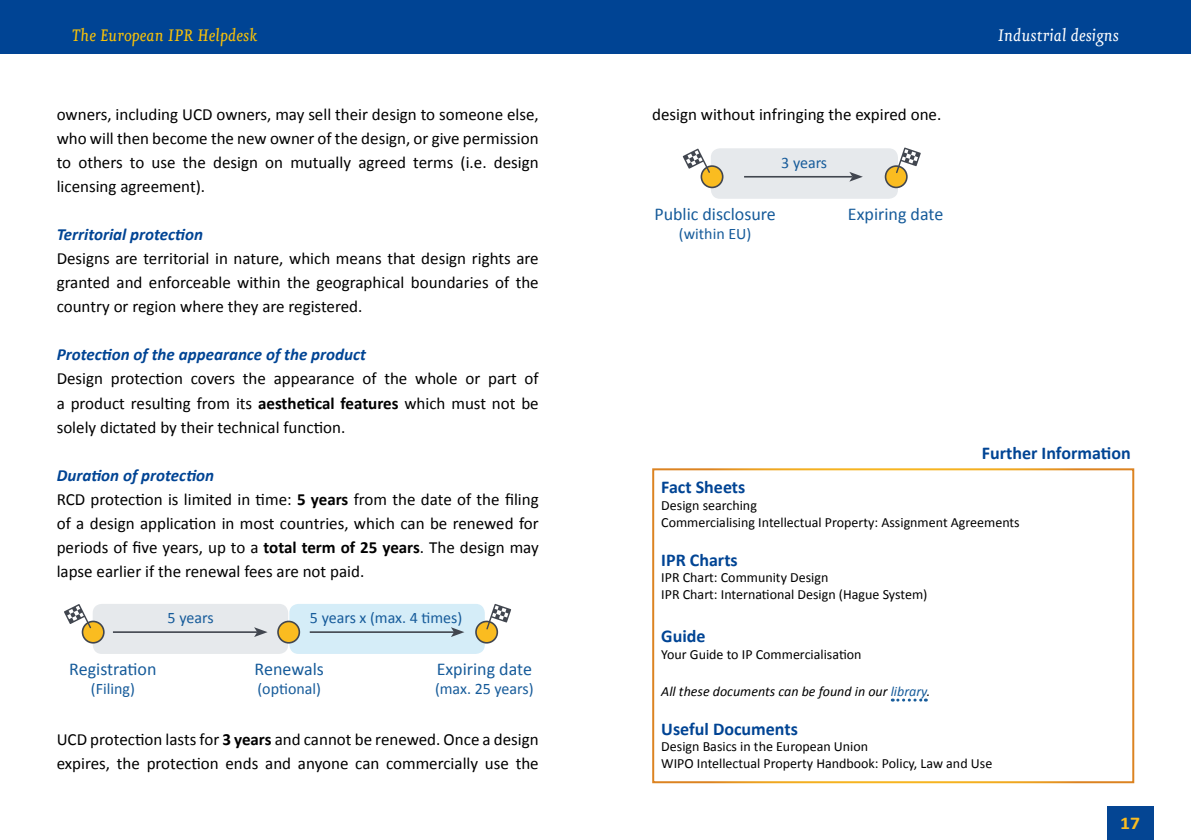
<style>
.page{position:relative;width:1191px;height:840px;background:#fff}
.page>*{position:absolute;margin:0;border:0;box-sizing:border-box;transform-origin:0 0}
.t1{font:italic 20px "Eureka";color:#fac207}
.t2{font:italic 20px "Eureka";color:#fff}
.t3{font:18px "Calibri";color:#165b9a}
.t4{font:700 18px "Calibri";color:#004494}
.t5{font:700 18px "Calibri";color:#fabc20;scale:1.1 1}
.t6{font:17px/24px "Calibri";color:#000;text-align:justify}
.t7{font:italic 700 17px "Calibri";color:#004494}
.t8{font:16px "Calibri";color:#165b9a}
.t9{font:14px/16.8px "Calibri";color:#000}
.t10{font:italic 14px "Calibri";color:#000}
.s1{font-weight:700}
.s2{font-weight:700;font-style:italic;color:#004494}
.s3{color:#165b9a}
</style>
<div class="page">
<div style="left:1107px;top:806px;width:47px;height:33px;background:#044593"></div>
<div style="left:0;top:0;width:1191px;height:54px;background:#004494"></div>
<svg style="left:892px;top:698px;width:34px;height:3px"></svg>
<div style="left:652px;top:468px;width:482px;height:314px;border:2px solid #fff"></div>
<div style="left:93px;top:603px;width:195px;height:50px;background:#e6e9ec;border-radius:9px"></div>
<div style="left:289px;top:603px;width:196px;height:50px;background:#d5edf8;border-radius:9px"></div>
<div style="left:278px;top:621px;width:21px;height:21px;background:#fabc20;border-radius:50%"></div>
<div style="left:277px;top:620px;width:23px;height:23px;border:2px solid #41464f;border-radius:50%"></div>
<div style="left:476px;top:621px;width:21px;height:21px;background:#fabc20;border-radius:50%"></div>
<div style="left:475px;top:620px;width:23px;height:23px;border:2px solid #41464f;border-radius:50%"></div>
<hr style="left:113px;top:631px;width:144px;height:1px;background:#41464f">
<svg style="left:254px;top:627px;width:13px;height:9px"></svg>
<hr style="left:310px;top:631px;width:144px;height:1px;background:#41464f">
<svg style="left:451px;top:627px;width:13px;height:9px"></svg>
<div style="left:82px;top:621px;width:22px;height:21px;background:#fabc20;border-radius:50%"></div>
<div style="left:82px;top:620px;width:23px;height:23px;border:2px solid #41464f;border-radius:50%"></div>
<svg style="left:64px;top:604px;width:27px;height:24px"></svg>
<svg style="left:486px;top:604px;width:25px;height:25px"></svg>
<div style="left:711px;top:148px;width:187px;height:51px;background:#e6e9ec;border-radius:9px"></div>
<hr style="left:744px;top:176px;width:108px;height:1px;background:#41464f">
<svg style="left:849px;top:172px;width:14px;height:9px"></svg>
<div style="left:701px;top:166px;width:21px;height:21px;background:#fabc20;border-radius:50%"></div>
<div style="left:700px;top:165px;width:23px;height:23px;border:2px solid #41464f;border-radius:50%"></div>
<svg style="left:683px;top:148px;width:27px;height:25px"></svg>
<div style="left:885px;top:166px;width:22px;height:21px;background:#fabc20;border-radius:50%"></div>
<div style="left:884px;top:165px;width:23px;height:23px;border:2px solid #41464f;border-radius:50%"></div>
<svg style="left:896px;top:147px;width:24px;height:26px"></svg>
<p class="t1" style="left:72px;top:27px;width:187px">The European IPR Helpdesk</p>
<p class="t2" style="left:997px;top:27px;width:123px">Industrial designs</p>
<p class="t6" style="left:57px;top:102px;width:483px">owners, including UCD owners, may sell their design to someone else, who will then become the new owner of the design, or give permission to others to use the design on mutually agreed terms (i.e. design licensing agreement).</p>
<p class="t7" style="left:57px;top:222px;width:148px">Territorial protection</p>
<p class="t6" style="left:57px;top:246px;width:483px">Designs are territorial in nature, which means that design rights are granted and enforceable within the geographical boundaries of the country or region where they are registered.</p>
<p class="t7" style="left:57px;top:342px;width:311px">Protection of the appearance of the product</p>
<p class="t6" style="left:57px;top:366px;width:483px">Design protection covers the appearance of the whole or part of a product resulting from its <span class="s1">aesthetical features</span> which must not be solely dictated by their technical function.</p>
<p class="t6" style="left:57px;top:462px;width:483px;text-align:left"><span class="s2">Duration of protection<br></span>RCD protection is limited in time: <span class="s1">5 years</span> from the date of the filing of a design application in most countries, which can be renewed for periods of five years, up to a <span class="s1">total term of 25 years</span>. The design may lapse earlier if the renewal fees are not paid.</p>
<p class="t8" style="left:168px;top:606px;width:47px">5 years</p>
<p class="t8" style="left:310px;top:606px;width:154px">5 years x (max. 4 times)</p>
<p class="t3" style="left:69px;top:656px;width:89px">Registration</p>
<p class="t8" style="left:91px;top:677px;width:45px">(Filing)</p>
<p class="t3" style="left:255px;top:656px;width:71px">Renewals</p>
<p class="t8" style="left:257px;top:677px;width:65px">(optional)</p>
<p class="t3" style="left:437px;top:656px;width:97px">Expiring date</p>
<p class="t8" style="left:435px;top:677px;width:100px">(max. 25 years)</p>
<p class="t6" style="left:57px;top:726px;width:483px">UCD protection lasts for <span class="s1">3 years</span> and cannot be renewed. Once a design expires, the protection ends and anyone can commercially use the</p>
<p class="t6" style="left:652px;top:102px;width:291px">design without infringing the expired one.</p>
<p class="t8" style="left:781px;top:151px;width:47px">3 years</p>
<p class="t3" style="left:654px;top:201px;width:123px">Public disclosure</p>
<p class="t8" style="left:679px;top:222px;width:74px">(within EU)</p>
<p class="t3" style="left:848px;top:201px;width:97px">Expiring date</p>
<p class="t4" style="left:981px;top:440px;width:150px">Further Information</p>
<p class="t4" style="left:661px;top:474px;width:86px">Fact Sheets</p>
<p class="t9" style="left:661px;top:496px;width:360px">Design searching<br>Commercialising Intellectual Property: Assignment Agreements</p>
<p class="t4" style="left:661px;top:546px;width:78px">IPR Charts</p>
<p class="t9" style="left:661px;top:568px;width:268px">IPR Chart: Community Design<br>IPR Chart: International Design (Hague System)</p>
<p class="t4" style="left:661px;top:623px;width:46px">Guide</p>
<p class="t9" style="left:661px;top:645px;width:202px">Your Guide to IP Commercialisation</p>
<p class="t10" style="left:661px;top:681px;width:271px">All these documents can be found in our <span class="s3">library</span>.</p>
<p class="t4" style="left:661px;top:715px;width:138px">Useful Documents</p>
<p class="t9" style="left:661px;top:737px;width:332px">Design Basics in the European Union<br>WIPO Intellectual Property Handbook: Policy, Law and Use</p>
<p class="t5" style="left:1120px;top:809px;width:20px">17</p>
</div>
